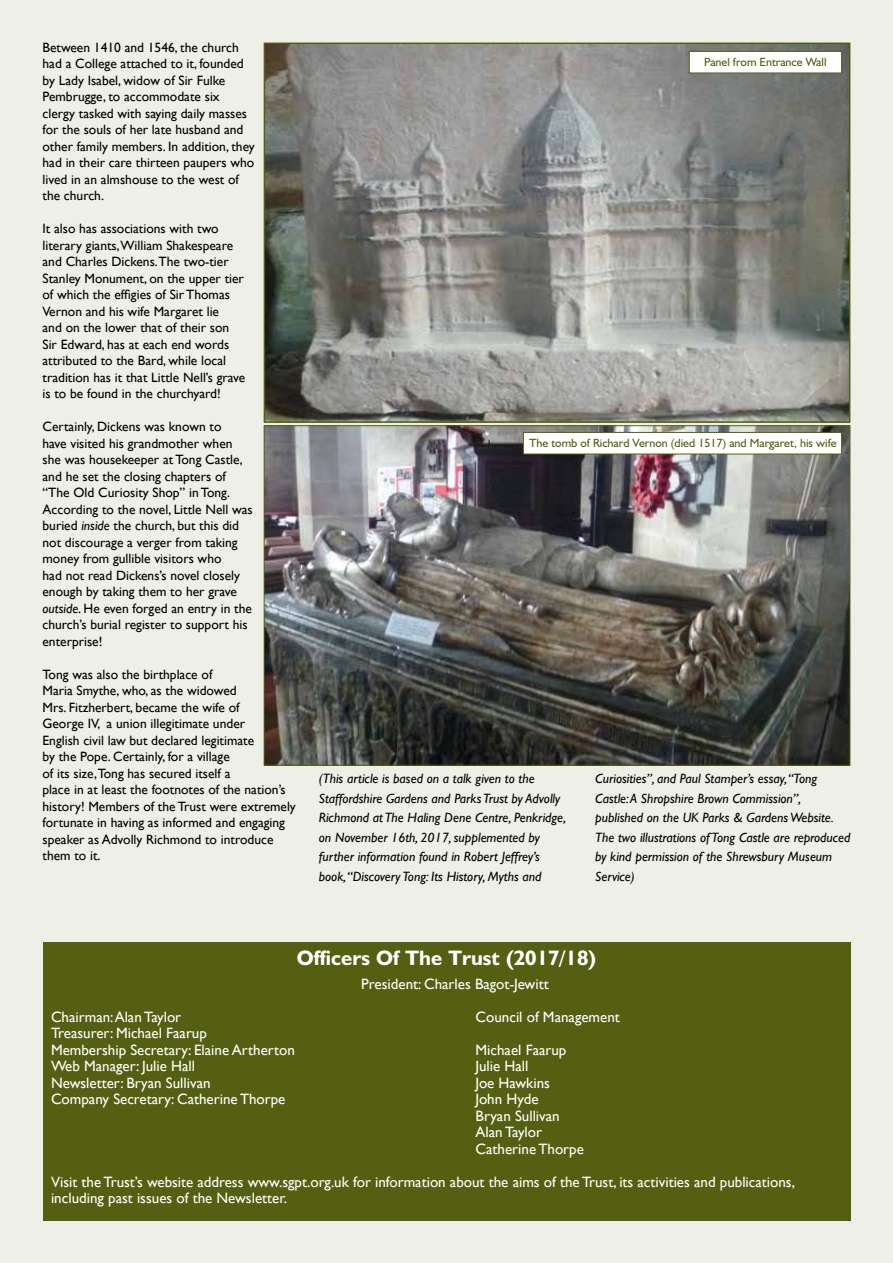
<style>
.page{position:relative;width:893px;height:1263px;background:#eeefe7}
.page>*{position:absolute;margin:0;border:0;box-sizing:border-box;transform-origin:0 0}
.t1{font:700 21px "Humanist 521 BT";color:#fff}
.t2{font:15px/16.5px "Gill Sans";color:#fff}
.t3{font:13.5px/16.5px "Gill Sans";color:#000}
.t4{font:italic 13.5px/19.5px "Gill Sans";color:#000}
.t5{font:12px "Humanist 521 BT";color:#555f12}
.s1{font-style:italic}
</style>
<div class="page">
<div style="left:43px;top:942px;width:807px;height:278px;background:#555f12"></div>
<img style="left:267px;top:46px;width:580px;height:374px">
<div style="left:264px;top:43px;width:586px;height:380px;border:2px solid #555f12"></div>
<div style="left:689px;top:51px;width:153px;height:22px;background:#fff;border:1px solid #555f12"></div>
<img style="left:266px;top:427px;width:582px;height:337px">
<div style="left:523px;top:432px;width:319px;height:22px;background:#fff;border:1px solid #555f12"></div>
<p class="t3" style="left:43px;top:39px;width:214px">Between 1410 and 1546, the church had a College attached to it, founded by Lady Isabel, widow of Sir Fulke Pembrugge, to accommodate six clergy tasked with saying daily masses for the souls of her late husband and other family members. In addition, they had in their care thirteen paupers who lived in an almshouse to the west of the church.</p>
<p class="t3" style="left:43px;top:220px;width:204px">It also has associations with two literary giants,William Shakespeare and Charles Dickens.The two-tier Stanley Monument, on the upper tier of which the effigies of Sir Thomas Vernon and his wife Margaret lie<br>and on the lower that of their son Sir Edward, has at each end words attributed to the Bard, while local tradition has it that Little Nell’s grave is to be found in the churchyard!</p>
<p class="t3" style="left:43px;top:418px;width:212px">Certainly, Dickens was known to<br>have visited his grandmother when she was housekeeper at Tong Castle, and he set the closing chapters of “The Old Curiosity Shop” in Tong.<br>According to the novel, Little Nell was buried <span class="s1">inside</span> the church, but this did not discourage a verger from taking money from gullible visitors who<br>had not read Dickens’s novel closely enough by taking them to her grave <span class="s1">outside</span>. He even forged an entry in the church’s burial register to support his enterprise!</p>
<p class="t3" style="left:43px;top:666px;width:255px">Tong was also the birthplace of<br>Maria Smythe, who, as the widowed<br>Mrs. Fitzherbert, became the wife of<br>George IV, a union illegitimate under<br>English civil law but declared legitimate<br>by the Pope. Certainly, for a village<br>of its size,Tong has secured itself a<br>place in at least the footnotes of the nation’s history! Members of the Trust were extremely fortunate in having as informed and engaging speaker as Advolly Richmond to introduce them to it.</p>
<p class="t5" style="left:704px;top:54px;width:124px">Panel from Entrance Wall</p>
<p class="t5" style="left:529px;top:435px;width:309px">The tomb of Richard Vernon (died 1517) and Margaret, his wife</p>
<p class="t4" style="left:319px;top:769px;width:249px">(This article is based on a talk given to the Staffordshire Gardens and Parks Trust by Advolly Richmond at The Haling Dene Centre, Penkridge, on November 16th, 2017, supplemented by further information found in Robert Jeffrey’s book, “Discovery Tong: Its History, Myths and</p>
<p class="t4" style="left:595px;top:769px;width:257px">Curiosities”, and Paul Stamper’s essay, “Tong Castle: A Shropshire Brown Commission”, published on the UK Parks &amp; Gardens Website.<br>The two illustrations of Tong Castle are reproduced by kind permission of the Shrewsbury Museum Service)</p>
<h1 class="t1" style="left:297px;top:945px;width:301px">Officers Of The Trust (2017/18)</h1>
<p class="t2" style="left:361px;top:975px;width:189px">President: Charles Bagot-Jewitt</p>
<p class="t2" style="left:51px;top:1008px;width:132px">Chairman: Alan Taylor</p>
<p class="t2" style="left:476px;top:1008px;width:146px">Council of Management</p>
<p class="t2" style="left:51px;top:1025px;width:245px">Treasurer: Michael Faarup<br>Membership Secretary: Elaine Artherton</p>
<p class="t2" style="left:476px;top:1041px;width:92px">Michael Faarup</p>
<p class="t2" style="left:51px;top:1058px;width:146px">Web Manager: Julie Hall</p>
<p class="t2" style="left:476px;top:1058px;width:54px">Julie Hall</p>
<p class="t2" style="left:51px;top:1074px;width:161px">Newsletter: Bryan Sullivan</p>
<p class="t2" style="left:476px;top:1074px;width:76px">Joe Hawkins</p>
<p class="t2" style="left:51px;top:1091px;width:236px">Company Secretary: Catherine Thorpe</p>
<p class="t2" style="left:476px;top:1091px;width:110px">John Hyde<br>Bryan Sullivan<br>Alan Taylor<br>Catherine Thorpe</p>
<p class="t2" style="left:51px;top:1173px;width:745px">Visit the Trust’s website address www.sgpt.org.uk for information about the aims of the Trust, its activities and publications, including past issues of the Newsletter.</p>
</div>
